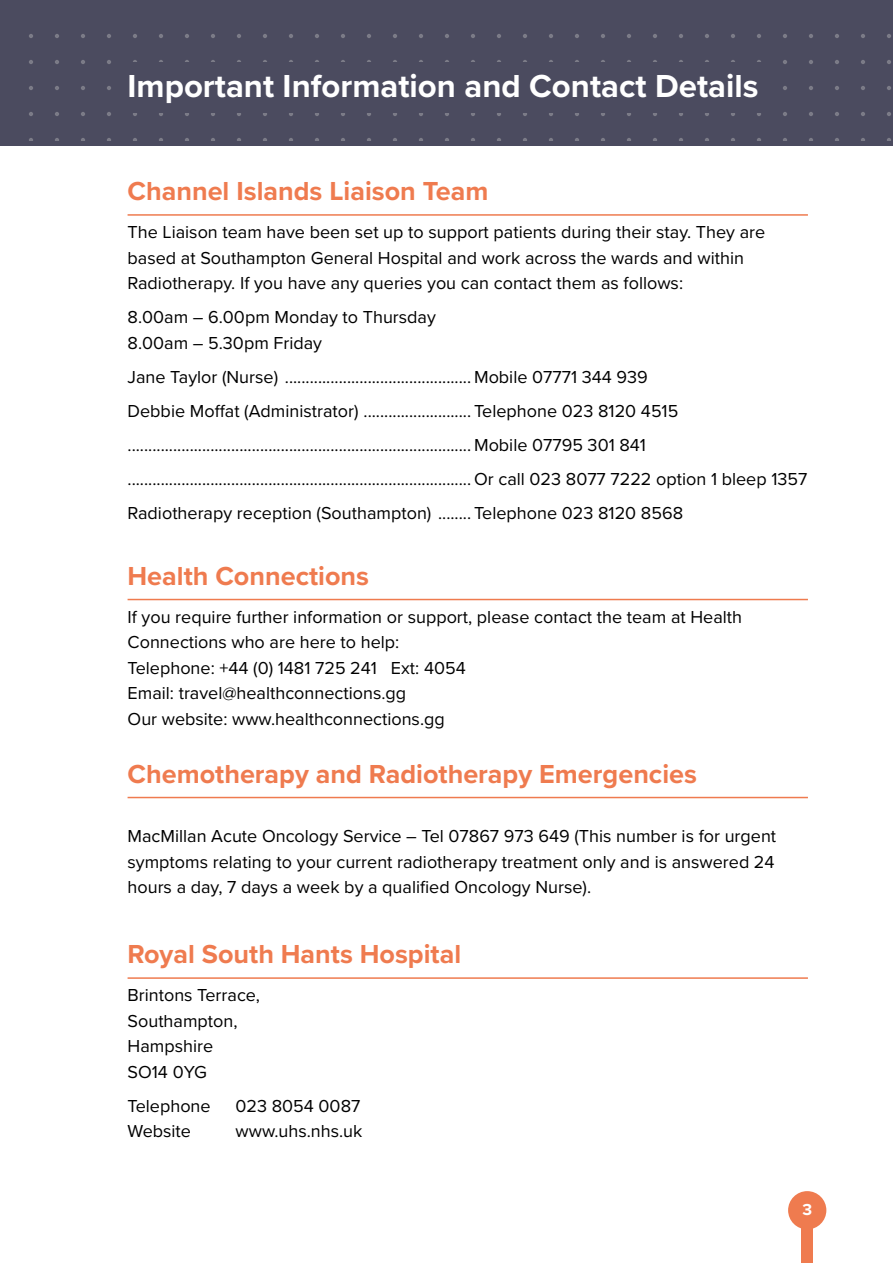
<style>
.page{position:relative;width:893px;height:1263px;background:#fff}
.page>*{position:absolute;margin:0;border:0;box-sizing:border-box;transform-origin:0 0}
.t1{font:700 33px "Proxima Nova";color:#fff}
.t2{font:700 27px "Proxima Nova";color:#ef7b4f}
.t3{font:18px/25.5px "Proxima Nova";color:#000}
.t4{font:700 16.5px "Proxima Nova";color:#fff}
</style>
<div class="page">
<div style="left:0;top:0;width:893px;height:146px;background:#4b4b5f"></div>
<svg style="left:29px;top:34px;width:862px;height:106px"></svg>
<div style="left:801px;top:1212px;width:12px;height:51px;background:#ef7b4f"></div>
<div style="left:788px;top:1191px;width:38px;height:38px;background:#ef7b4f;border-radius:50%"></div>
<hr style="left:128px;top:797px;width:680px;height:1px;background:#ef7b4f">
<hr style="left:128px;top:977px;width:680px;height:2px;background:#ef7b4f">
<div style="left:119px;top:63px;width:648px;height:50px;background:#4b4b5f"></div>
<hr style="left:128px;top:214px;width:680px;height:2px;background:#ef7b4f">
<hr style="left:128px;top:599px;width:680px;height:1px;background:#ef7b4f">
<h1 class="t1" style="left:128px;top:62px;width:632px">Important Information and Contact Details</h1>
<h2 class="t2" style="left:128px;top:171px;width:362px">Channel Islands Liaison Team</h2>
<p class="t3" style="left:128px;top:219px;width:639px">The Liaison team have been set up to support patients during their stay. They are based at Southampton General Hospital and work across the wards and within<br>Radiotherapy. If you have any queries you can contact them as follows:</p>
<p class="t3" style="left:128px;top:304px;width:310px">8.00am – 6.00pm Monday to Thursday<br>8.00am – 5.30pm Friday</p>
<p class="t3" style="left:128px;top:359px;width:681px;line-height:34px">Jane Taylor (Nurse) ............................................. Mobile 07771 344 939<br>Debbie Moffat (Administrator) .......................... Telephone 023 8120 4515 ................................................................................... Mobile 07795 301 841 ................................................................................... Or call 023 8077 7222 option 1 bleep 1357<br>Radiotherapy reception (Southampton) ........ Telephone 023 8120 8568</p>
<h2 class="t2" style="left:128px;top:555px;width:243px">Health Connections</h2>
<p class="t3" style="left:128px;top:603px;width:616px">If you require further information or support, please contact the team at Health Connections who are here to help:<br>Telephone: +44 (0) 1481 725 241 Ext: 4054<br>Email: travel@healthconnections.gg<br>Our website: www.healthconnections.gg</p>
<h2 class="t2" style="left:128px;top:753px;width:571px">Chemotherapy and Radiotherapy Emergencies</h2>
<p class="t3" style="left:128px;top:822px;width:650px;text-align:justify">MacMillan Acute Oncology Service – Tel 07867 973 649 (This number is for urgent symptoms relating to your current radiotherapy treatment only and is answered 24 hours a day, 7 days a week by a qualified Oncology Nurse).</p>
<h2 class="t2" style="left:128px;top:934px;width:335px">Royal South Hants Hospital</h2>
<p class="t3" style="left:128px;top:982px;width:134px">Brintons Terrace,<br>Southampton,<br>Hampshire<br>SO14 0YG</p>
<p class="t3" style="left:128px;top:1092px;width:85px">Telephone</p>
<p class="t3" style="left:236px;top:1092px;width:126px">023 8054 0087</p>
<p class="t3" style="left:128px;top:1118px;width:65px">Website</p>
<p class="t3" style="left:236px;top:1118px;width:128px">www.uhs.nhs.uk</p>
<p class="t4" style="left:802px;top:1197px;width:11px">3</p>
</div>
